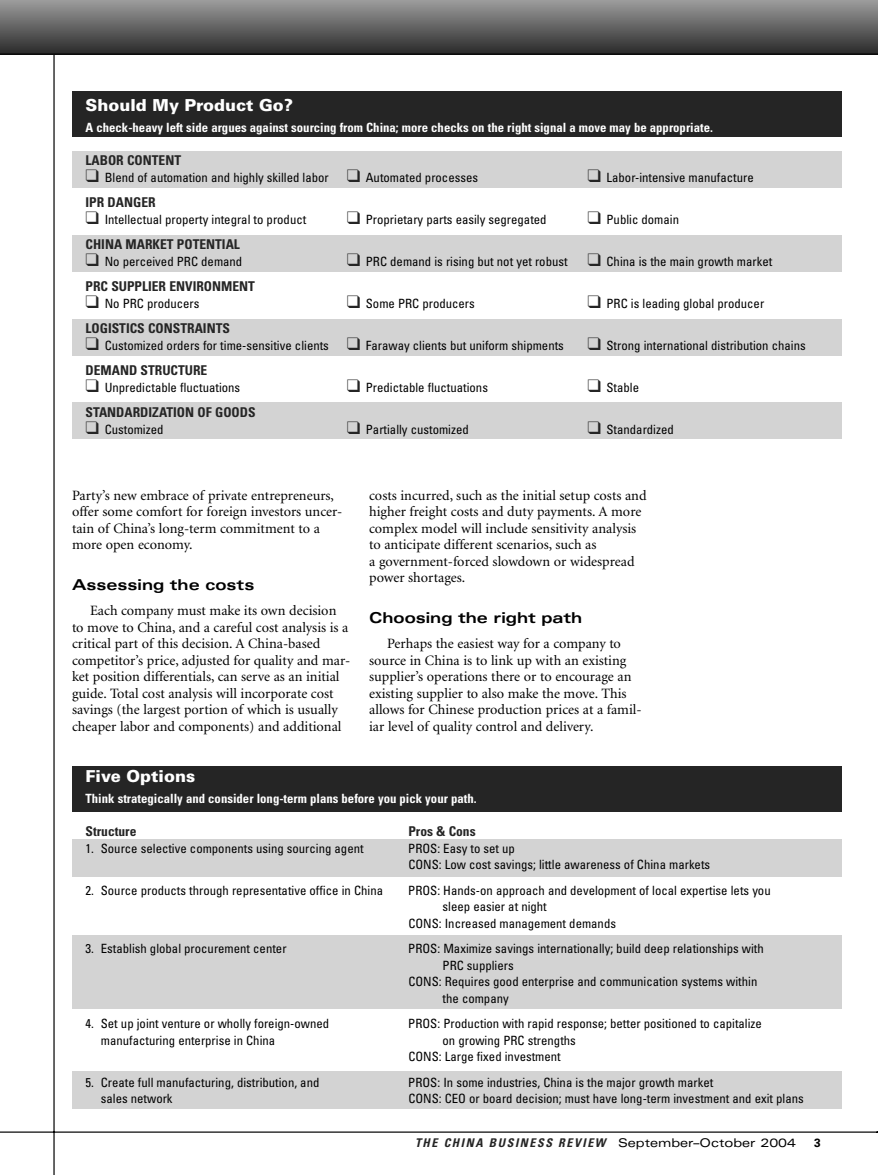
<style>
.page{position:relative;width:878px;height:1175px;background:#fff}
.page>*{position:absolute;margin:0;border:0;box-sizing:border-box;transform-origin:0 0}
.t1{font:900 16.5px "Univers";color:#fff}
.t2{font:700 expanded 15px "Univers";color:#000}
.t3{font:14.25px/16.5px "Minion";color:#000}
.t4{font:700 condensed 13.5px "Univers";color:#252525}
.t5{font:condensed 12.75px/16.5px "Univers";color:#000}
.t6{font:700 condensed 12.75px "Univers";color:#fff}
.t7{font:italic 700 condensed 12px "Univers";letter-spacing:.135em;color:#252525}
.t8{font:700 12px "Univers";color:#000}
.s1{color:#252525}
.s2{font-weight:400;font-style:normal;font-stretch:expanded;color:#000}
</style>
<div class="page">
<div style="left:72px;top:765px;width:770px;height:46px;background:#252525"></div>
<div style="left:72px;top:1071px;width:770px;height:38px;background:#d3d3d3"></div>
<div style="left:72px;top:935px;width:770px;height:74px;background:#d3d3d3"></div>
<div style="left:72px;top:839px;width:770px;height:37px;background:#d3d3d3"></div>
<div style="left:72px;top:91px;width:770px;height:46px;background:#252525"></div>
<div style="left:72px;top:403px;width:770px;height:36px;background:#d3d3d3"></div>
<div style="left:72px;top:319px;width:770px;height:36px;background:#d3d3d3"></div>
<div style="left:72px;top:235px;width:770px;height:36px;background:#d3d3d3"></div>
<div style="left:72px;top:151px;width:770px;height:36px;background:#d3d3d3"></div>
<hr style="left:0;top:1131px;width:878px;height:1px;background:#000">
<hr style="left:53px;top:0;width:2px;height:1174px;background:#000">
<div style="left:0;top:0;width:878px;height:54px;background:linear-gradient(to bottom,#9c9c9c,#2c2c2c)"></div>
<hr style="left:0;top:53px;width:878px;height:2px;background:#000">
<p class="t1" style="left:86px;top:99px;width:209px">Should My Product Go?</p>
<p class="t6" style="left:86px;top:123px;width:629px">A check-heavy left side argues against sourcing from China; more checks on the right signal a move may be appropriate.</p>
<p class="t4" style="left:86px;top:156px;width:97px">LABOR CONTENT</p>
<p class="t5" style="left:86px;top:170px;width:394px"><span class="s1">❑</span> Blend of automation and highly skilled labor <span class="s1">❑</span> Automated processes</p>
<p class="t5" style="left:587px;top:170px;width:168px"><span class="s1">❑</span> Labor-intensive manufacture</p>
<p class="t4" style="left:86px;top:198px;width:72px">IPR DANGER</p>
<p class="t5" style="left:86px;top:212px;width:222px"><span class="s1">❑</span> Intellectual property integral to product</p>
<p class="t5" style="left:346px;top:212px;width:201px"><span class="s1">❑</span> Proprietary parts easily segregated</p>
<p class="t5" style="left:587px;top:212px;width:93px"><span class="s1">❑</span> Public domain</p>
<p class="t4" style="left:86px;top:240px;width:156px">CHINA MARKET POTENTIAL</p>
<p class="t5" style="left:86px;top:254px;width:158px"><span class="s1">❑</span> No perceived PRC demand</p>
<p class="t5" style="left:346px;top:254px;width:427px"><span class="s1">❑</span> PRC demand is rising but not yet robust <span class="s1">❑</span> China is the main growth market</p>
<p class="t4" style="left:86px;top:282px;width:171px">PRC SUPPLIER ENVIRONMENT</p>
<p class="t5" style="left:86px;top:296px;width:115px"><span class="s1">❑</span> No PRC producers</p>
<p class="t5" style="left:346px;top:296px;width:130px"><span class="s1">❑</span> Some PRC producers</p>
<p class="t5" style="left:587px;top:296px;width:178px"><span class="s1">❑</span> PRC is leading global producer</p>
<p class="t4" style="left:86px;top:324px;width:146px">LOGISTICS CONSTRAINTS</p>
<p class="t5" style="left:86px;top:338px;width:480px"><span class="s1">❑</span> Customized orders for time-sensitive clients <span class="s1">❑</span> Faraway clients but uniform shipments</p>
<p class="t5" style="left:587px;top:338px;width:220px"><span class="s1">❑</span> Strong international distribution chains</p>
<p class="t4" style="left:86px;top:366px;width:123px">DEMAND STRUCTURE</p>
<p class="t5" style="left:86px;top:380px;width:156px"><span class="s1">❑</span> Unpredictable fluctuations</p>
<p class="t5" style="left:346px;top:380px;width:143px"><span class="s1">❑</span> Predictable fluctuations</p>
<p class="t5" style="left:587px;top:380px;width:53px"><span class="s1">❑</span> Stable</p>
<p class="t4" style="left:86px;top:408px;width:171px">STANDARDIZATION OF GOODS</p>
<p class="t5" style="left:86px;top:422px;width:79px"><span class="s1">❑</span> Customized</p>
<p class="t5" style="left:346px;top:422px;width:124px"><span class="s1">❑</span> Partially customized</p>
<p class="t5" style="left:587px;top:422px;width:88px"><span class="s1">❑</span> Standardized</p>
<p class="t3" style="left:72px;top:488px;width:272px">Party’s new embrace of private entrepreneurs, offer some comfort for foreign investors uncer&shy;tain of China’s long-term commitment to a more open economy.</p>
<p class="t2" style="left:72px;top:579px;width:184px">Assessing the costs</p>
<p class="t3" style="left:72px;top:603px;width:280px;text-indent:18px">Each company must make its own decision to move to China, and a careful cost analysis is a critical part of this decision. A China-based competitor’s price, adjusted for quality and mar&shy;ket position differentials, can serve as an initial guide. Total cost analysis will incorporate cost savings (the largest portion of which is usually cheaper labor and components) and additional</p>
<p class="t3" style="left:369px;top:488px;width:279px">costs incurred, such as the initial setup costs and higher freight costs and duty payments. A more complex model will include sensitivity analysis to anticipate different scenarios, such as<br>a government-forced slowdown or widespread power shortages.</p>
<p class="t2" style="left:369px;top:612px;width:215px">Choosing the right path</p>
<p class="t3" style="left:369px;top:636px;width:274px;text-indent:18px">Perhaps the easiest way for a company to source in China is to link up with an existing supplier’s operations there or to encourage an existing supplier to also make the move. This allows for Chinese production prices at a famil&shy;iar level of quality control and delivery.</p>
<p class="t1" style="left:86px;top:770px;width:111px">Five Options</p>
<p class="t6" style="left:86px;top:794px;width:392px">Think strategically and consider long-term plans before you pick your path.</p>
<p class="t4" style="left:86px;top:826px;width:52px">Structure</p>
<p class="t4" style="left:408px;top:826px;width:69px">Pros &amp; Cons</p>
<p class="t5" style="left:86px;top:841px;width:279px">1. Source selective components using sourcing agent</p>
<p class="t5" style="left:408px;top:841px;width:303px">PROS: Easy to set up<br>CONS: Low cost savings; little awareness of China markets</p>
<p class="t5" style="left:86px;top:883px;width:299px">2. Source products through representative office in China</p>
<p class="t5" style="left:408px;top:883px;width:364px">PROS: Hands-on approach and development of local expertise lets you</p>
<p class="t5" style="left:442px;top:899px;width:106px">sleep easier at night</p>
<p class="t5" style="left:408px;top:916px;width:209px">CONS: Increased management demands</p>
<p class="t5" style="left:85px;top:941px;width:202px">3. Establish global procurement center</p>
<p class="t5" style="left:408px;top:941px;width:357px">PROS: Maximize savings internationally; build deep relationships with</p>
<p class="t5" style="left:442px;top:958px;width:73px">PRC suppliers</p>
<p class="t5" style="left:408px;top:974px;width:350px">CONS: Requires good enterprise and communication systems within</p>
<p class="t5" style="left:442px;top:991px;width:68px">the company</p>
<p class="t5" style="left:85px;top:1016px;width:245px">4. Set up joint venture or wholly foreign-owned</p>
<p class="t5" style="left:408px;top:1016px;width:355px">PROS: Production with rapid response; better positioned to capitalize</p>
<p class="t5" style="left:101px;top:1033px;width:176px">manufacturing enterprise in China</p>
<p class="t5" style="left:408px;top:1033px;width:169px;text-indent:34px">on growing PRC strengths<br>CONS: Large fixed investment</p>
<p class="t5" style="left:85px;top:1075px;width:235px">5. Create full manufacturing, distribution, and</p>
<p class="t5" style="left:408px;top:1075px;width:306px">PROS: In some industries, China is the major growth market</p>
<p class="t5" style="left:101px;top:1091px;width:73px">sales network</p>
<p class="t5" style="left:408px;top:1091px;width:397px">CONS: CEO or board decision; must have long-term investment and exit plans</p>
<p class="t7" style="left:415px;top:1138px;width:382px">THE CHINA BUSINESS REVIEW <span class="s2">September–October 2004</span></p>
<p class="t8" style="left:814px;top:1138px;width:8px">3</p>
</div>
